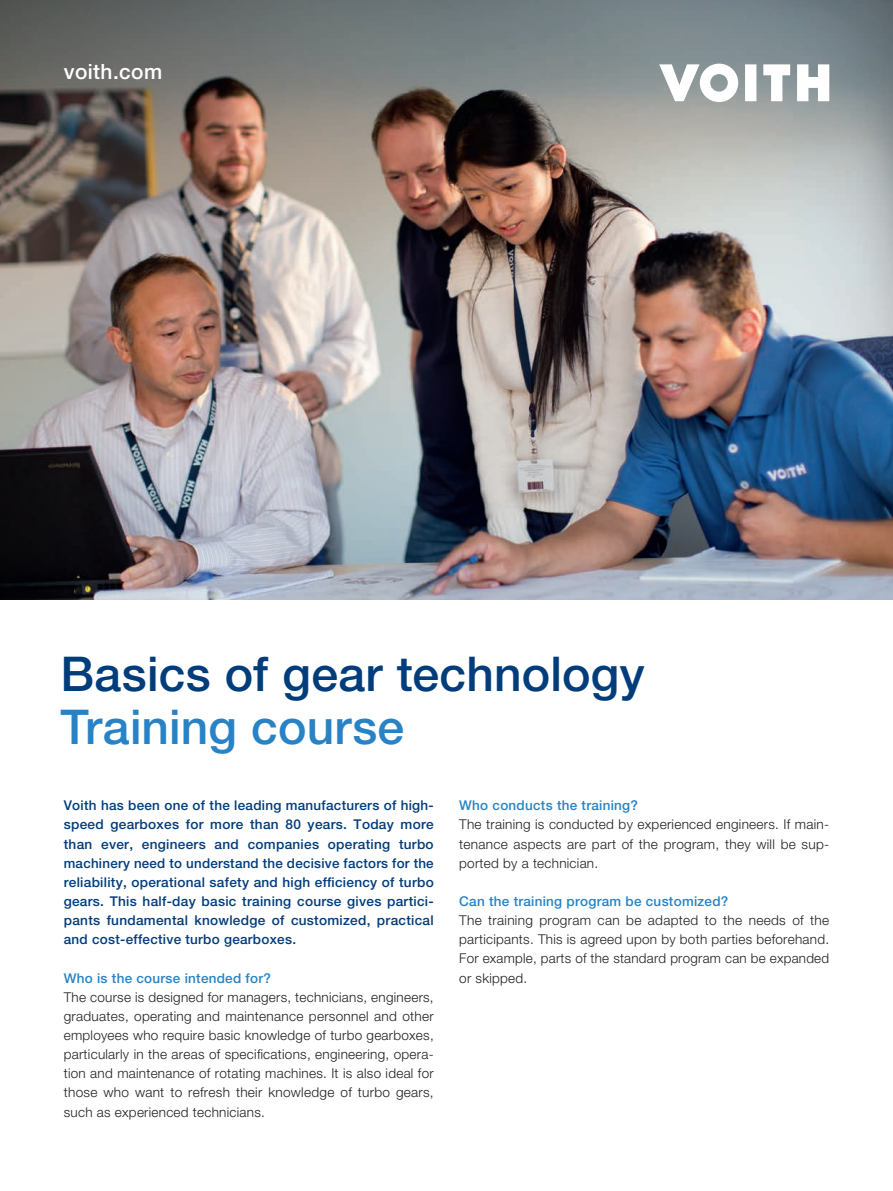
<style>
.page{position:relative;width:893px;height:1191px;background:#fff}
.page>*{position:absolute;margin:0;border:0;box-sizing:border-box;transform-origin:0 0}
.t1{font:500 48px "Helvetica Neue LT Pro";letter-spacing:.005em;color:#013c7b}
.t2{font:500 48px "Helvetica Neue LT Pro";letter-spacing:.005em;color:#2783c5}
.t3{font:500 21px "Helvetica Neue LT Pro";letter-spacing:.02em;color:#fff}
.t4{font:300 13.5px/19.2px "Helvetica Neue LT Pro";letter-spacing:.02em;color:#231f20;text-align:justify}
.t5{font:500 13.5px/19.2px "Helvetica Neue LT Pro";letter-spacing:.02em;color:#013c7b;text-align:justify}
.t6{font:500 13.5px "Helvetica Neue LT Pro";letter-spacing:.02em;color:#2783c5}
</style>
<div class="page">
<img style="left:0;top:0;width:893px;height:600px">
<svg style="left:659px;top:64px;width:79px;height:38px"></svg>
<svg style="left:745px;top:64px;width:11px;height:37px"></svg>
<svg style="left:763px;top:64px;width:27px;height:37px"></svg>
<svg style="left:797px;top:64px;width:32px;height:37px"></svg>
<h2 class="t3" style="left:64px;top:59px;width:100px">voith.com</h2>
<h1 class="t1" style="left:61px;top:646px;width:585px">Basics of gear technology</h1>
<h1 class="t2" style="left:61px;top:698px;width:345px">Training course</h1>
<p class="t5" style="left:64px;top:795px;width:371px">Voith has been one of the leading manufacturers of high&shy;speed gearboxes for more than 80 years. Today more than ever, engineers and companies operating turbo machinery need to understand the decisive factors for the reliability, operational safety and high efficiency of turbo gears. This half-day basic training course gives partici&shy;pants fundamental knowledge of customized, practical and cost-effective turbo gearboxes.</p>
<p class="t6" style="left:64px;top:969px;width:209px">Who is the course intended for?</p>
<p class="t4" style="left:64px;top:987px;width:371px">The course is designed for managers, technicians, engineers, graduates, operating and maintenance personnel and other employees who require basic knowledge of turbo gearboxes, particularly in the areas of specifications, engineering, opera&shy;tion and maintenance of rotating machines. It is also ideal for those who want to refresh their knowledge of turbo gears, such as experienced technicians.</p>
<p class="t6" style="left:459px;top:797px;width:180px">Who conducts the training?</p>
<p class="t4" style="left:459px;top:814px;width:371px">The training is conducted by experienced engineers. If main&shy;tenance aspects are part of the program, they will be sup&shy;ported by a technician.</p>
<p class="t6" style="left:459px;top:893px;width:271px">Can the training program be customized?</p>
<p class="t4" style="left:459px;top:910px;width:371px">The training program can be adapted to the needs of the participants. This is agreed upon by both parties beforehand.<br>For example, parts of the standard program can be expanded or skipped.</p>
</div>
